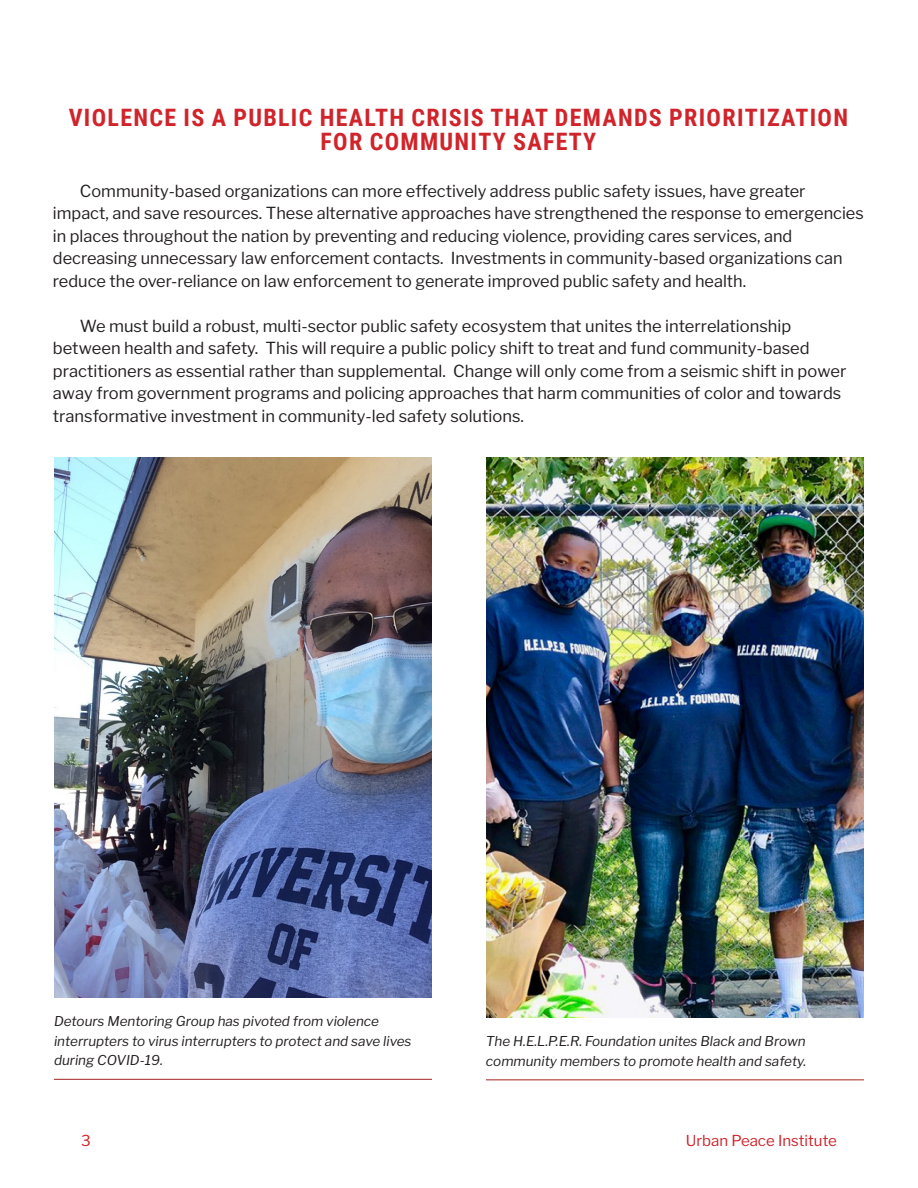
<style>
.page{position:relative;width:918px;height:1188px;background:#fff}
.page>*{position:absolute;margin:0;border:0;box-sizing:border-box;transform-origin:0 0}
.Body_main{font:700 24px/24px "Roboto Condensed";letter-spacing:.055em;color:#d1232a;text-align:center}
.Body_main-2{font:16.5px/22.5px "Libre Franklin";color:#231f20}
.t1{font:15px "Libre Franklin";color:#d1232a}
.Table_Caption{font:italic 13.5px/19.5px "Libre Franklin";color:#231f20}
</style>
<div class="page">
<img style="left:54px;top:458px;width:378px;height:539px">
<img style="left:487px;top:458px;width:376px;height:559px">
<hr style="left:54px;top:1079px;width:378px;height:1px;background:#a32221">
<hr style="left:486px;top:1079px;width:378px;height:1px;background:#a32221">
<p class="Body_main" style="left:69px;top:105px;width:781px">VIOLENCE IS A PUBLIC HEALTH CRISIS THAT DEMANDS PRIORITIZATION<br>FOR COMMUNITY SAFETY</p>
<p class="Body_main-2" style="left:53px;top:180px;width:812px;text-indent:27px">Community-based organizations can more effectively address public safety issues, have greater impact, and save resources. These alternative approaches have strengthened the response to emergencies in places throughout the nation by preventing and reducing violence, providing cares services, and decreasing unnecessary law enforcement contacts. Investments in community-based organizations can reduce the over-reliance on law enforcement to generate improved public safety and health.</p>
<p class="Body_main-2" style="left:53px;top:315px;width:795px;text-indent:27px">We must build a robust, multi-sector public safety ecosystem that unites the interrelationship between health and safety. This will require a public policy shift to treat and fund community-based practitioners as essential rather than supplemental. Change will only come from a seismic shift in power away from government programs and policing approaches that harm communities of color and towards transformative investment in community-led safety solutions.</p>
<p class="Table_Caption" style="left:54px;top:1012px;width:359px">Detours Mentoring Group has pivoted from violence interrupters to virus interrupters to protect and save lives during COVID-19.</p>
<p class="Table_Caption" style="left:486px;top:1032px;width:322px">The H.E.L.P.E.R. Foundation unites Black and Brown community members to promote health and safety.</p>
<p class="t1" style="left:81px;top:1132px;width:11px">3</p>
<p class="t1" style="left:686px;top:1132px;width:153px">Urban Peace Institute</p>
</div>
